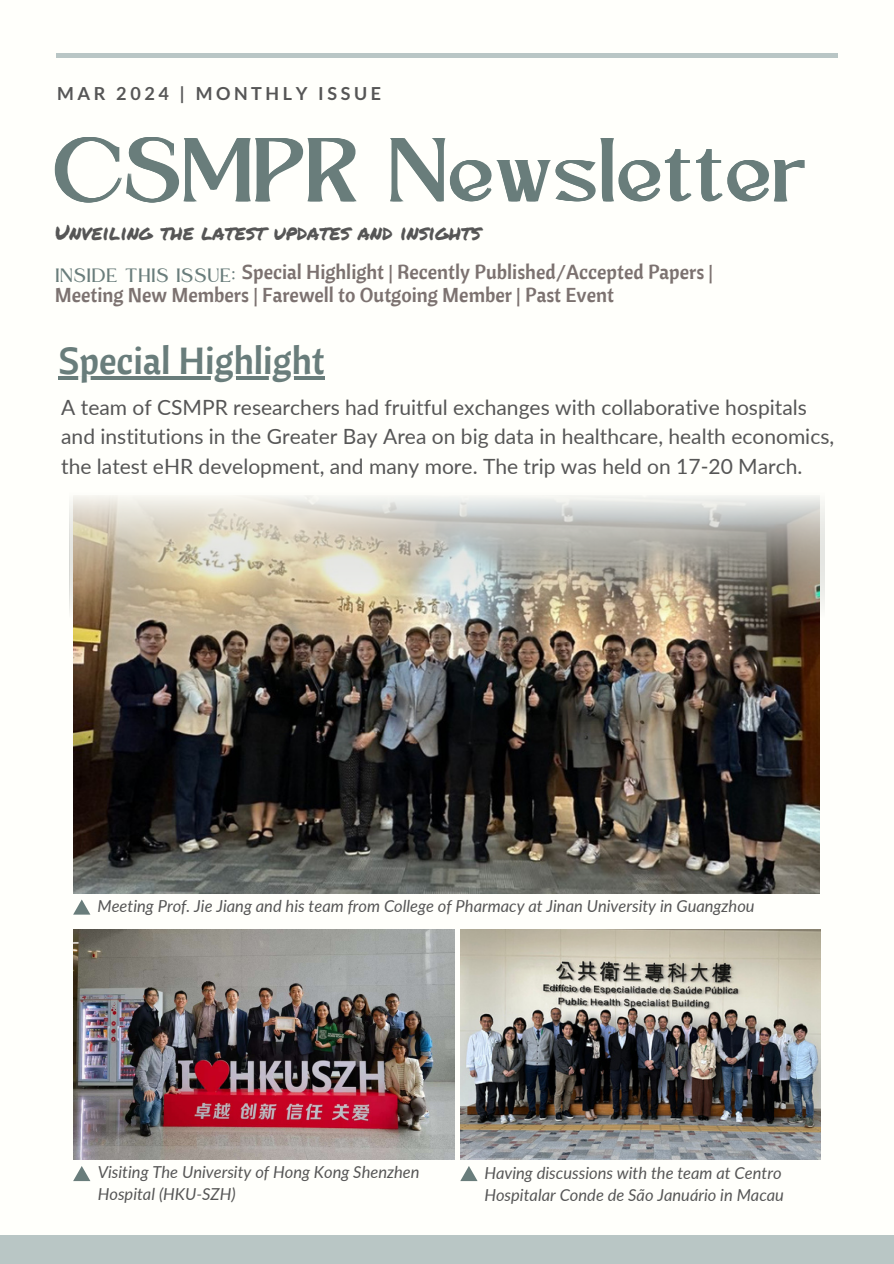
<style>
.page{position:relative;width:894px;height:1264px;background:#fff}
.page>*{position:absolute;margin:0;border:0;box-sizing:border-box;transform-origin:0 0}
.t1{font:84px "Kingred Serif";color:#697d7b}
.t2{font:37.5px "Cantora One";color:#697d7b}
.t3{font:21px/29.2px "Lato";color:#565656}
.t4{font:21px "Permanent Marker";color:#565656}
.t5{font:20.1px/23.2px "Cantora One";color:#7c7270}
.t6{font:700 18px "Lato";letter-spacing:.2em;color:#565656}
.t7{font:18px "Kingred Serif";letter-spacing:.04em;color:#697d7b}
.t8{font:italic 16.5px/22.5px "Lato";color:#565656}
</style>
<div class="page">
<div style="left:0;top:0;width:893px;height:1263px;background:#fffffb"></div>
<div style="left:0;top:1234px;width:893px;height:29px;background:#b9c6c5"></div>
<div style="left:56px;top:53px;width:781px;height:5px;background:#b9c6c5"></div>
<img style="left:460px;top:930px;width:360px;height:229px">
<img style="left:73px;top:617px;width:746px;height:276px">
<img style="left:73px;top:930px;width:381px;height:229px">
<svg style="left:69px;top:495px;width:755px;height:122px;background:#c3bcac"></svg>
<svg style="left:73px;top:899px;width:17px;height:15px"></svg>
<svg style="left:58px;top:376px;width:266px;height:4px"></svg>
<svg style="left:73px;top:1166px;width:17px;height:15px"></svg>
<svg style="left:460px;top:1166px;width:17px;height:15px"></svg>
<h4 class="t6" style="left:57px;top:82px;width:325px">MAR 2024 | MONTHLY ISSUE</h4>
<h1 class="t1" style="left:55px;top:138px;width:755px">CSMPR Newsletter</h1>
<h6 class="t4" style="left:55px;top:217px;width:427px">Unveiling the latest updates and insights</h6>
<p class="t5" style="left:55px;top:260px;width:659px;text-indent:187px">Special Highlight | Recently Published/Accepted Papers |<br>Meeting New Members | Farewell to Outgoing Member | Past Event</p>
<p class="t2" style="left:58px;top:337px;width:267px">Special Highlight</p>
<h3 class="t7" style="left:56px;top:268px;width:182px">INSIDE THIS ISSUE:</h3>
<p class="t3" style="left:61px;top:392px;width:774px">A team of CSMPR researchers had fruitful exchanges with collaborative hospitals and institutions in the Greater Bay Area on big data in healthcare, health economics, the latest eHR development, and many more. The trip was held on 17-20 March.</p>
<p class="t8" style="left:97px;top:893px;width:658px">Meeting Prof. Jie Jiang and his team from College of Pharmacy at Jinan University in Guangzhou</p>
<p class="t8" style="left:98px;top:1160px;width:323px">Visiting The University of Hong Kong Shenzhen<br>Hospital (HKU-SZH)</p>
<p class="t8" style="left:484px;top:1161px;width:301px">Having discussions with the team at Centro<br>Hospitalar Conde de São Januário in Macau</p>
</div>
